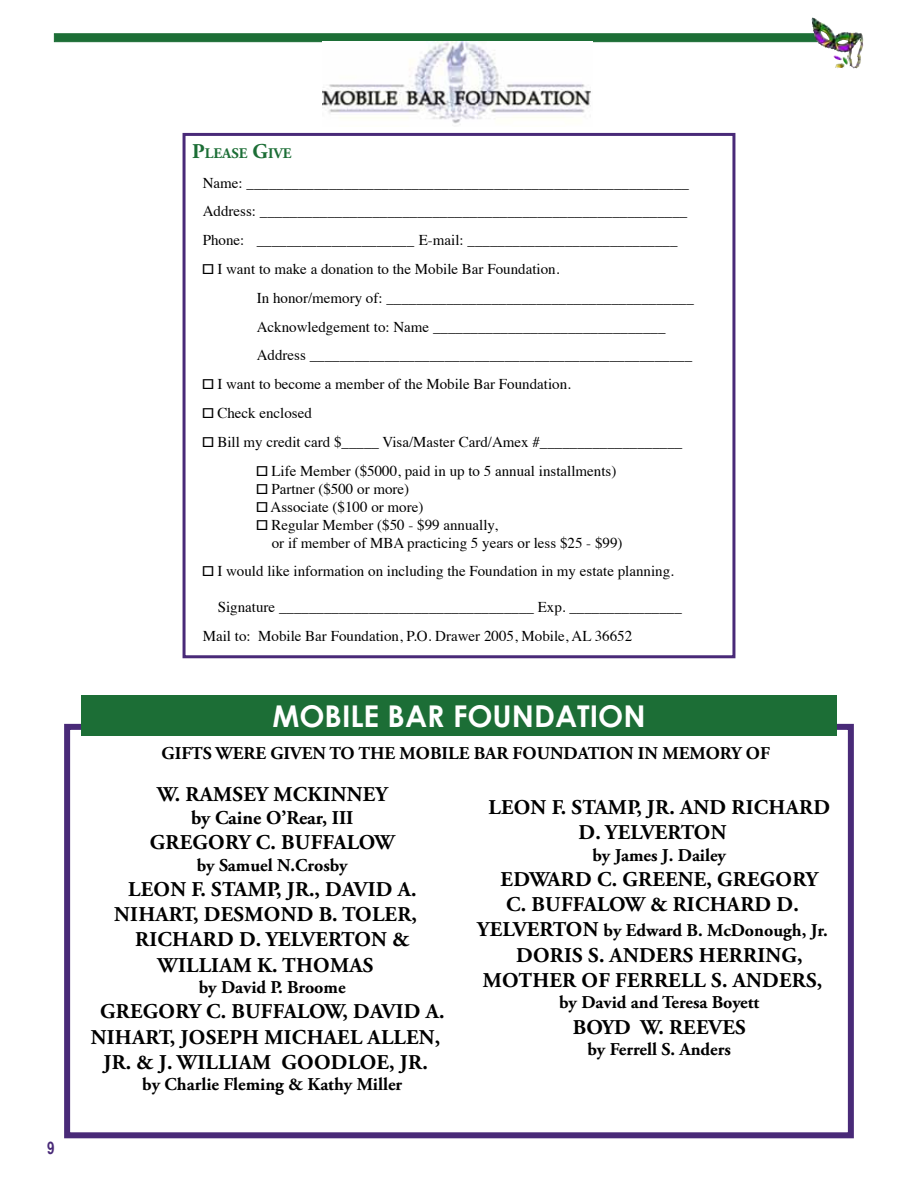
<style>
.page{position:relative;width:918px;height:1188px;background:#fff}
.page>*{position:absolute;margin:0;border:0;box-sizing:border-box;transform-origin:0 0}
.t1{font:700 30px "Century Gothic";color:#fff}
.t2{font:700 21px "Adobe Garamond Pro";letter-spacing:.015em;color:#000}
.t3{font:700 19.5px "Adobe Garamond Pro";color:#000}
.t4{font:700 18px "Adobe Garamond Pro";color:#000}
.t5{font:700 17.4px "Arial Narrow";color:#492a78;scale:.95 1}
.t6{font:15px/28.8px "Times";color:#000}
.t7{font:700 14.7px "Adobe Garamond Pro";color:#1c6e36}
.s1{font-size:21px}
</style>
<div class="page">
<div style="left:54px;top:33px;width:765px;height:9px;background:#1c6e36;border:1px solid #1c6e36"></div>
<img style="left:812px;top:18px;width:52px;height:50px">
<div style="left:64px;top:724px;width:790px;height:414px;border:6px solid #492a78"></div>
<img style="left:323px;top:41px;width:270px;height:83px">
<div style="left:183px;top:133px;width:552px;height:525px;border:3px solid #492a78"></div>
<div style="left:81px;top:695px;width:756px;height:41px;background:#1c6e36"></div>
<p class="t5" style="left:47px;top:1135px;width:9px">9</p>
<p class="t7" style="left:192px;top:145px;width:101px"><span class="s1">P</span>LEASE <span class="s1">G</span>IVE</p>
<p class="t6" style="left:203px;top:167px;width:488px">Name: ___________________________________________________________ Address: _________________________________________________________ Phone: _____________________ E-mail: ____________________________ ⁭ I want to make a donation to the Mobile Bar Foundation.</p>
<p class="t6" style="left:257px;top:282px;width:439px">In honor/memory of: _________________________________________</p>
<p class="t6" style="left:257px;top:311px;width:410px">Acknowledgement to: Name _______________________________</p>
<p class="t6" style="left:257px;top:340px;width:437px">Address ___________________________________________________</p>
<p class="t6" style="left:203px;top:368px;width:370px">⁭ I want to become a member of the Mobile Bar Foundation.</p>
<p class="t6" style="left:203px;top:397px;width:111px">⁭ Check enclosed</p>
<p class="t6" style="left:203px;top:426px;width:481px">⁭ Bill my credit card $_____ Visa/Master Card/Amex #___________________</p>
<p class="t6" style="left:257px;top:455px;width:361px">⁭ Life Member ($5000, paid in up to 5 annual installments)</p>
<p class="t6" style="left:257px;top:473px;width:154px">⁭ Partner ($500 or more)</p>
<p class="t6" style="left:257px;top:491px;width:168px">⁭ Associate ($100 or more)</p>
<p class="t6" style="left:257px;top:509px;width:243px">⁭ Regular Member ($50 - $99 annually,</p>
<p class="t6" style="left:272px;top:527px;width:352px">or if member of MBA practicing 5 years or less $25 - $99)</p>
<p class="t6" style="left:203px;top:556px;width:473px">⁭ I would like information on including the Foundation in my estate planning.</p>
<p class="t6" style="left:203px;top:592px;width:481px;text-indent:15px">Signature __________________________________ Exp. _______________<br>Mail to: Mobile Bar Foundation, P.O. Drawer 2005, Mobile, AL 36652</p>
<h1 class="t1" style="left:272px;top:697px;width:375px">MOBILE BAR FOUNDATION</h1>
<p class="t4" style="left:162px;top:743px;width:544px">GIFTS WERE GIVEN TO THE MO BILE BAR FO UNDATION IN MEMOR</p>
<p class="t4" style="left:731px;top:743px;width:28px">Y OF</p>
<h2 class="t2" style="left:157px;top:782px;width:89px">W. RAMSEY</h2>
<h2 class="t2" style="left:273px;top:782px;width:64px">MCKINNEY</h2>
<h3 class="t3" style="left:191px;top:806px;width:164px">BY CAINE O’REAR, III</h3>
<h2 class="t2" style="left:150px;top:830px;width:240px">GREGORY C. BUFFALOW</h2>
<p class="t4" style="left:197px;top:855px;width:152px">BY SAMUEL N.CROSBY</p>
<h2 class="t2" style="left:128px;top:877px;width:240px">LE ON F. STAMP, JR., DAVID</h2>
<h2 class="t2" style="left:398px;top:877px;width:20px">A.</h2>
<h2 class="t2" style="left:114px;top:902px;width:304px">NIHART, DESMOND B. TOLER,</h2>
<h2 class="t2" style="left:135px;top:927px;width:15px">RICH</h2>
<h2 class="t2" style="left:190px;top:927px;width:103px">ARD D. YELVE</h2>
<h2 class="t2" style="left:328px;top:927px;width:83px">RTON &amp;</h2>
<h2 class="t2" style="left:158px;top:953px;width:32px">WILLI</h2>
<h2 class="t2" style="left:219px;top:953px;width:153px">AM K. TH OMAS</h2>
<p class="t4" style="left:199px;top:977px;width:148px">BY DAVID P. BROOME</p>
<h2 class="t2" style="left:100px;top:999px;width:296px">GRE GORY C. BUFFALOW, DAVID</h2>
<h2 class="t2" style="left:426px;top:999px;width:20px">A.</h2>
<h2 class="t2" style="left:91px;top:1025px;width:129px">NIHART, JOSEPH</h2>
<h2 class="t2" style="left:264px;top:1025px;width:16px">MICH</h2>
<h2 class="t2" style="left:324px;top:1025px;width:59px">AEL ALLEN</h2>
<h2 class="t2" style="left:435px;top:1025px;width:7px">,</h2>
<h2 class="t2" style="left:103px;top:1050px;width:105px">JR. &amp; J. WILLI</h2>
<h2 class="t2" style="left:239px;top:1050px;width:191px">AM GOODLOE, JR.</h2>
<p class="t4" style="left:142px;top:1074px;width:262px">BY CHARLIE FLEMING &amp; KATHY MILLER</p>
<h2 class="t2" style="left:488px;top:795px;width:258px">LEON F. STAMP, JR. AND RICH</h2>
<h2 class="t2" style="left:786px;top:795px;width:40px">ARD</h2>
<h2 class="t2" style="left:579px;top:820px;width:53px">D. YELVE</h2>
<h2 class="t2" style="left:668px;top:820px;width:56px">RTON</h2>
<p class="t4" style="left:592px;top:845px;width:135px">BY JAMES J. DAILEY</p>
<h2 class="t2" style="left:501px;top:867px;width:167px">EDWARD C. GREENE</h2>
<h2 class="t2" style="left:706px;top:867px;width:111px">, GREGORY</h2>
<h2 class="t2" style="left:506px;top:892px;width:181px">C. BUFFALOW &amp; RICH</h2>
<h2 class="t2" style="left:727px;top:892px;width:73px">ARD D.</h2>
<h2 class="t2" style="left:477px;top:918px;width:26px">YELVE</h2>
<p class="t4" style="left:540px;top:920px;width:290px"><span class="s1">RTON</span> BY EDWARD B. MCDONOUGH, JR.</p>
<h2 class="t2" style="left:516px;top:943px;width:110px">DORIS S. ANDE</h2>
<h2 class="t2" style="left:669px;top:943px;width:135px">RS HERRING,</h2>
<h2 class="t2" style="left:483px;top:968px;width:52px">MOTHE</h2>
<h2 class="t2" style="left:562px;top:968px;width:120px">R OF FERRELL</h2>
<h2 class="t2" style="left:711px;top:968px;width:38px">S. ANDE</h2>
<h2 class="t2" style="left:792px;top:968px;width:32px">RS,</h2>
<p class="t4" style="left:559px;top:992px;width:202px">BY DAVID AND TERESA BOYETT</p>
<h2 class="t2" style="left:573px;top:1015px;width:110px">BOYD W. REEVES</h2>
<p class="t4" style="left:588px;top:1039px;width:145px">BY FERRELL S. ANDERS</p>
</div>
